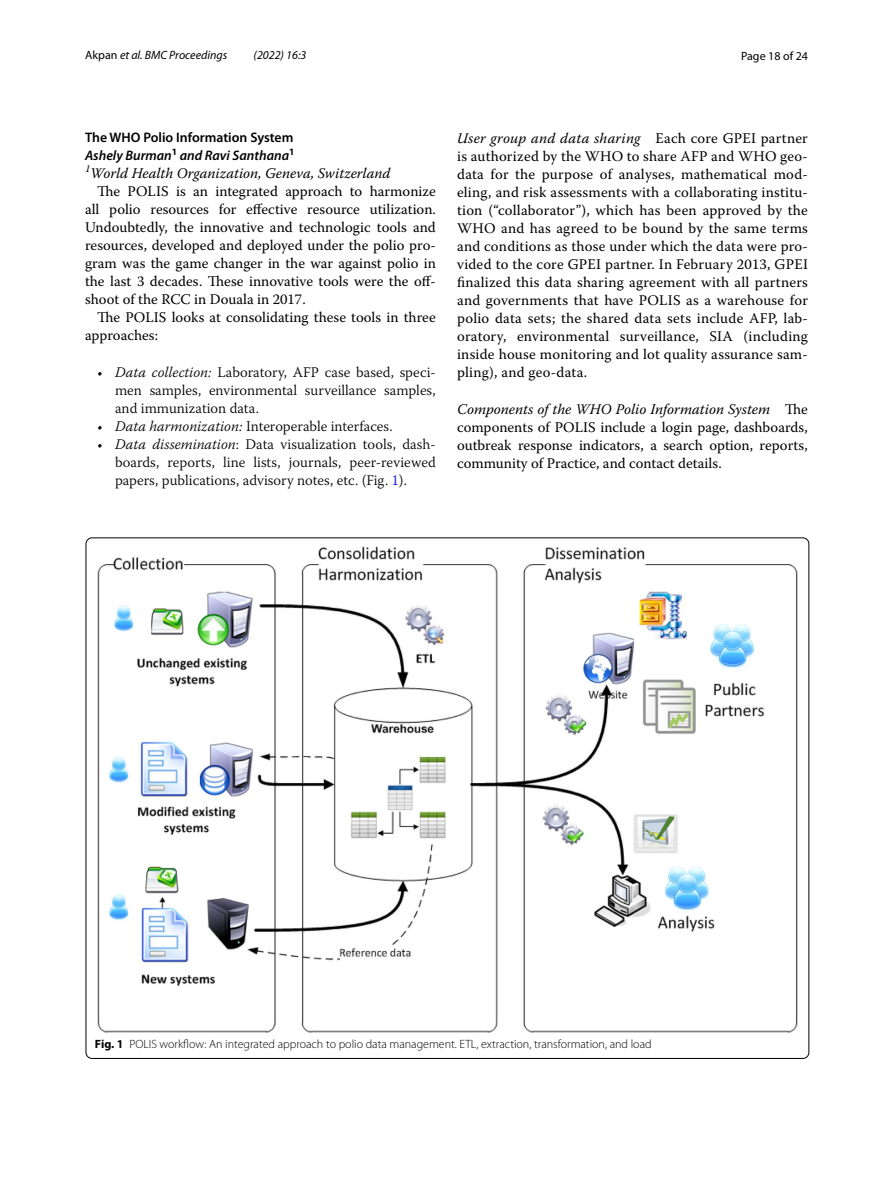
<style>
.page{position:relative;width:893px;height:1187px;background:#fff}
.page>*{position:absolute;margin:0;border:0;box-sizing:border-box;transform-origin:0 0}
.t1{font:14.7px/18px "Warnock Pro";color:#000;text-align:justify}
.t2{font:300 14.7px/18px "Warnock Pro";color:#000;text-align:justify}
.t3{font:italic 14.7px "Warnock Pro";color:#000}
.t4{font:600 13.8px/18px "Myriad Pro";color:#000}
.t5{font:300 12px "Myriad Pro";color:#000}
.t6{font:italic 12px "Myriad Pro";color:#000}
.t7{font:12px "Myriad Pro";color:#000}
.s1{font-style:normal}
.s2{font-style:italic}
.s3{color:#00f}
.s4{font-weight:700}
</style>
<div class="page">
<img style="left:97px;top:547px;width:701px;height:485px">
<p class="t6" style="left:85px;top:48px;width:144px"><span class="s1">Akpan</span> et al. BMC Proceedings</p>
<p class="t6" style="left:254px;top:48px;width:54px">(2022) 16:3</p>
<p class="t7" style="left:741px;top:48px;width:68px">Page 18 of 24</p>
<p class="t4" style="left:85px;top:128px;width:211px">The WHO Polio Information System<br><span class="s2">Ashely Burman</span><sup>1</sup> <span class="s2">and Ravi Santhana</span><sup>1</sup></p>
<p class="t3" style="left:85px;top:165px;width:307px"><sup>1</sup>World Health Organization, Geneva, Switzerland</p>
<p class="t1" style="left:97px;top:182px;width:340px">The POLIS is an integrated approach to harmonize</p>
<p class="t1" style="left:85px;top:200px;width:352px">all polio resources for effective resource utilization.</p>
<p class="t1" style="left:85px;top:218px;width:352px">Undoubtedly, the innovative and technologic tools and</p>
<p class="t1" style="left:85px;top:236px;width:352px">resources, developed and deployed under the polio pro-</p>
<p class="t1" style="left:85px;top:254px;width:352px">gram was the game changer in the war against polio in</p>
<p class="t1" style="left:85px;top:272px;width:352px">the last 3 decades. These innovative tools were the off-</p>
<p class="t1" style="left:85px;top:290px;width:222px">shoot of the RCC in Douala in 2017.</p>
<p class="t1" style="left:97px;top:308px;width:340px">The POLIS looks at consolidating these tools in three</p>
<p class="t1" style="left:85px;top:326px;width:75px">approaches:</p>
<p class="t2" style="left:115px;top:363px;width:322px;text-indent:-18px">• <span class="s2">Data collection:</span> Laboratory, AFP case based, speci&shy;men samples, environmental surveillance samples, and immunization data.</p>
<p class="t2" style="left:97px;top:417px;width:297px">• <span class="s2">Data harmonization:</span> Interoperable interfaces.</p>
<p class="t2" style="left:115px;top:435px;width:322px;text-indent:-18px">• <span class="s2">Data dissemination</span>: Data visualization tools, dash&shy;boards, reports, line lists, journals, peer-reviewed papers, publications, advisory notes, etc. (Fig. <span class="s3">1</span>).</p>
<p class="t1" style="left:457px;top:128px;width:352px"><span class="s2">User group and data sharing</span> Each core GPEI partner is authorized by the WHO to share AFP and WHO geo&shy;data for the purpose of analyses, mathematical mod&shy;eling, and risk assessments with a collaborating institu&shy;tion (“collaborator”), which has been approved by the WHO and has agreed to be bound by the same terms and conditions as those under which the data were pro&shy;vided to the core GPEI partner. In February 2013, GPEI finalized this data sharing agreement with all partners and governments that have POLIS as a warehouse for polio data sets; the shared data sets include AFP, lab&shy;oratory, environmental surveillance, SIA (including inside house monitoring and lot quality assurance sam&shy;pling), and geo-data.</p>
<p class="t1" style="left:457px;top:399px;width:352px"><span class="s2">Components of the WHO Polio Information System</span> The components of POLIS include a login page, dashboards, outbreak response indicators, a search option, reports, community of Practice, and contact details.</p>
<p class="t5" style="left:95px;top:1037px;width:558px"><span class="s4">Fig. 1</span> POLIS workflow: An integrated approach to polio data management. ETL, extraction, transformation, and load</p>
</div>
